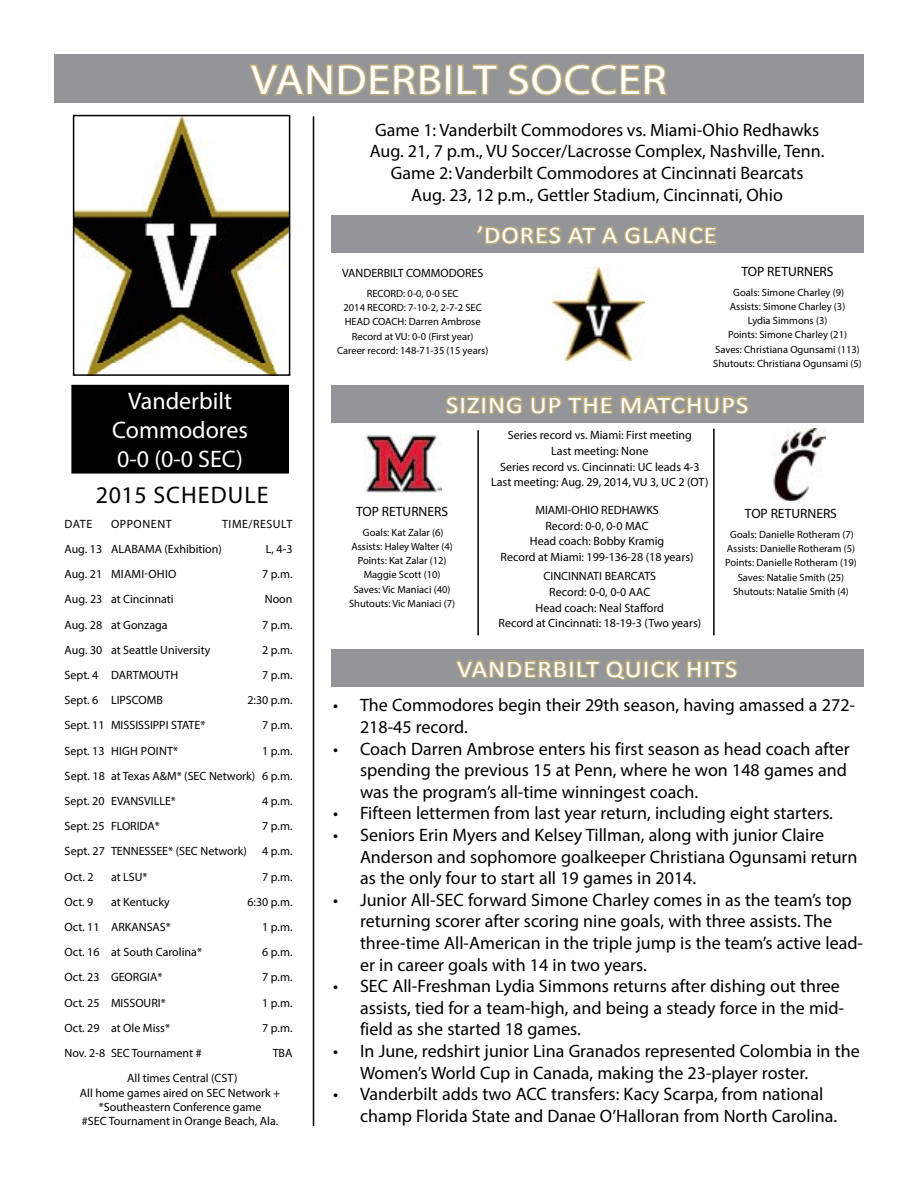
<style>
.page{position:relative;width:918px;height:1188px;background:#fff}
.page>*{position:absolute;margin:0;border:0;box-sizing:border-box;transform-origin:0 0}
.t1{font:42px "Myriad Pro";letter-spacing:.02em;color:#fff;scale:1.1 1}
.t2{font:24px "Calibri";letter-spacing:.04em;color:#fff;scale:1.1 1}
.t3{font:24px/28.8px "Myriad Pro";color:#fff;text-align:center}
.t4{font:24px "Myriad Pro";letter-spacing:.045em;color:#000}
.t5{font:18px/21.6px "Myriad Pro";color:#000}
.t6{font:13.5px "Myriad Pro";color:#000}
.t7{font:12px/14.4px "Myriad Pro";color:#000;text-align:center}
.t8{font:12px "Myriad Pro";letter-spacing:.045em;color:#000}
.t9{font:10.5px/14.2px "Myriad Pro";color:#000;text-align:center}
</style>
<div class="page">
<img style="left:76px;top:118px;width:211px;height:255px">
<div style="left:73px;top:115px;width:217px;height:261px;border:2px solid #000"></div>
<div style="left:72px;top:386px;width:216px;height:87px;background:#000"></div>
<div style="left:71px;top:385px;width:218px;height:89px;border:2px solid #000"></div>
<hr style="left:313px;top:116px;width:1px;height:1010px;background:#000">
<hr style="left:477px;top:430px;width:2px;height:205px;background:#000">
<hr style="left:713px;top:429px;width:2px;height:206px;background:#000">
<div style="left:331px;top:385px;width:533px;height:37px;background:#939598"></div>
<svg style="left:444px;top:395px;width:307px;height:28px"></svg>
<img style="left:773px;top:428px;width:52px;height:73px">
<img style="left:363px;top:435px;width:78px;height:58px">
<div style="left:331px;top:649px;width:533px;height:37px;background:#939598"></div>
<svg style="left:453px;top:660px;width:287px;height:27px"></svg>
<img style="left:552px;top:268px;width:92px;height:93px">
<div style="left:331px;top:215px;width:533px;height:38px;background:#939598"></div>
<svg style="left:476px;top:225px;width:241px;height:20px"></svg>
<div style="left:54px;top:54px;width:810px;height:48px;background:#939598"></div>
<svg style="left:249px;top:64px;width:193px;height:32px"></svg>
<div style="left:445px;top:64px;width:7px;height:31px;border:3px solid #b9a879"></div>
<svg style="left:457px;top:63px;width:211px;height:33px"></svg>
<h1 class="t1" style="left:251px;top:54px;width:379px">vanderbilt SOCCER</h1>
<p class="t5" style="left:370px;top:119px;width:456px;text-align:center">Game 1: Vanderbilt Commodores vs. Miami-Ohio Redhawks Aug. 21, 7 p.m., VU Soccer/Lacrosse Complex, Nashville, Tenn.<br>Game 2: Vanderbilt Commodores at Cincinnati Bearcats<br>Aug. 23, 12 p.m., Gettler Stadium, Cincinnati, Ohio</p>
<h2 class="t2" style="left:477px;top:220px;width:219px">’DORES AT A GLANCE</h2>
<h2 class="t3" style="left:112px;top:387px;width:137px">Vanderbilt<br>Commodores<br>0-0 (0-0 SEC)</h2>
<h2 class="t4" style="left:96px;top:480px;width:172px">2015 schedule</h2>
<p class="t7" style="left:65px;top:516px;width:26px">Date</p>
<p class="t8" style="left:111px;top:516px;width:91px">Opponent T</p>
<p class="t7" style="left:229px;top:516px;width:65px">ime/Result</p>
<p class="t7" style="left:65px;top:542px;width:46px">Aug. 13 ALA</p>
<p class="t7" style="left:131px;top:542px;width:16px">BAMA</p>
<p class="t7" style="left:165px;top:542px;width:84px">(Exhibition) L</p>
<p class="t7" style="left:271px;top:542px;width:23px">, 4-3</p>
<p class="t7" style="left:65px;top:567px;width:46px">Aug. 21 MIAMI</p>
<p class="t7" style="left:145px;top:567px;width:33px">-OHIO</p>
<p class="t7" style="left:262px;top:567px;width:32px">7 p.m.</p>
<p class="t7" style="left:65px;top:592px;width:111px">Aug. 23 at Cincinnati</p>
<p class="t7" style="left:265px;top:592px;width:29px">Noon</p>
<p class="t7" style="left:65px;top:617px;width:105px">Aug. 28 at Gonzaga</p>
<p class="t7" style="left:262px;top:617px;width:32px">7 p.m.</p>
<p class="t7" style="left:65px;top:642px;width:147px">Aug. 30 at Seattle University</p>
<p class="t7" style="left:262px;top:642px;width:32px">2 p.m.</p>
<p class="t7" style="left:65px;top:668px;width:45px">Sept. 4 DA</p>
<p class="t7" style="left:126px;top:668px;width:37px">RTMOUTH</p>
<p class="t7" style="left:262px;top:668px;width:32px">7 p.m.</p>
<p class="t7" style="left:65px;top:693px;width:44px">Sept. 6 LIP</p>
<p class="t7" style="left:126px;top:693px;width:39px">SCOMB</p>
<p class="t7" style="left:247px;top:693px;width:47px">2:30 p.m.</p>
<p class="t7" style="left:65px;top:718px;width:91px">Sept. 11 MISSISSIPPI</p>
<p class="t7" style="left:171px;top:718px;width:36px">STATE*</p>
<p class="t7" style="left:262px;top:718px;width:32px">7 p.m.</p>
<p class="t7" style="left:65px;top:743px;width:115px">Sept. 13 HIGH POINT*</p>
<p class="t7" style="left:65px;top:738px;width:230px;line-height:25.2px;text-align:justify;text-indent:198px">1 p.m.<br>Sept. 18 at Texas A&amp;M* (SEC Network) 6 p.m.<br>Sept. 20 EVAN SVILLE*</p>
<p class="t7" style="left:262px;top:794px;width:32px">4 p.m.</p>
<p class="t7" style="left:65px;top:819px;width:97px">Sept. 25 FLORIDA*</p>
<p class="t7" style="left:262px;top:819px;width:32px">7 p.m.</p>
<p class="t7" style="left:65px;top:844px;width:184px">Sept. 27 TENN ESSEE* (SEC Network)</p>
<p class="t7" style="left:262px;top:844px;width:32px">4 p.m.</p>
<p class="t7" style="left:65px;top:869px;width:31px">Oct. 2</p>
<p class="t7" style="left:111px;top:869px;width:38px">at LSU*</p>
<p class="t7" style="left:262px;top:869px;width:32px">7 p.m.</p>
<p class="t7" style="left:65px;top:894px;width:30px">Oct. 9</p>
<p class="t7" style="left:111px;top:894px;width:60px">at Kentucky</p>
<p class="t7" style="left:247px;top:894px;width:47px">6:30 p.m.</p>
<p class="t7" style="left:65px;top:920px;width:108px">Oct. 11 ARKAN SAS*</p>
<p class="t7" style="left:262px;top:920px;width:32px">1 p.m.</p>
<p class="t7" style="left:65px;top:945px;width:139px">Oct. 16 at South Carolina*</p>
<p class="t7" style="left:262px;top:945px;width:32px">6 p.m.</p>
<p class="t7" style="left:65px;top:970px;width:99px">Oct. 23 GEORGIA*</p>
<p class="t7" style="left:262px;top:970px;width:32px">7 p.m.</p>
<p class="t7" style="left:65px;top:995px;width:103px">Oct. 25 MISSOURI*</p>
<p class="t7" style="left:262px;top:995px;width:32px">1 p.m.</p>
<p class="t7" style="left:65px;top:1020px;width:107px">Oct. 29 at Ole Miss*</p>
<p class="t7" style="left:262px;top:1020px;width:32px">7 p.m.</p>
<p class="t7" style="left:65px;top:1046px;width:139px">Nov. 2-8 SEC Tournament #</p>
<p class="t7" style="left:273px;top:1046px;width:21px">TBA</p>
<p class="t7" style="left:80px;top:1071px;width:202px">All times Central (CST)<br>All home games aired on SEC Network + *Southeastern Conference game<br>#SEC Tournament in Orange Beach, Ala.</p>
<p class="t7" style="left:342px;top:266px;width:15px">VAND</p>
<p class="t7" style="left:371px;top:266px;width:113px">ERBILT COMMODORES</p>
<p class="t9" style="left:337px;top:286px;width:153px">RECORD: 0-0, 0-0 SEC<br>2014 RECORD: 7-10-2, 2-7-2 SEC<br>HEAD COACH: Darren Ambrose<br>Record at VU: 0-0 (First year)<br>Career record: 148-71-35 (15 years)</p>
<p class="t6" style="left:742px;top:263px;width:93px">TOP RETU RNERS</p>
<p class="t9" style="left:713px;top:285px;width:150px">Goals: Simone Charley (9)<br>Assists: Simone Charley (3)<br>Lydia Simmons (3)<br>Points: Simone Charley (21)<br>Saves: Christiana Ogunsami (113)<br>Shutouts: Christiana Ogunsami (5)</p>
<h2 class="t2" style="left:446px;top:389px;width:274px">SIZING UP THE MATCHUPS</h2>
<p class="t7" style="left:491px;top:427px;width:219px;line-height:15.8px">Series record vs. Miami: First meeting<br>Last meeting: None<br>Series record vs. Cincinnati: UC leads 4-3<br>Last meeting: Aug. 29, 2014, VU 3, UC 2 (OT)</p>
<p class="t7" style="left:535px;top:502px;width:8px">MIAMI</p>
<p class="t7" style="left:568px;top:502px;width:55px">-OHIO REDHA</p>
<p class="t7" style="left:636px;top:502px;width:24px">WKS</p>
<p class="t7" style="left:545px;top:518px;width:105px">Record: 0-0, 0-0 MAC</p>
<p class="t7" style="left:530px;top:534px;width:136px">Head coach: Bobby Kramig</p>
<p class="t7" style="left:501px;top:550px;width:194px">Record at Miami: 199-136-28 (18 years)</p>
<p class="t7" style="left:544px;top:569px;width:32px">CINCINNATI</p>
<p class="t7" style="left:605px;top:569px;width:53px">BEARCATS</p>
<p class="t7" style="left:549px;top:584px;width:103px">Record: 0-0, 0-0 AAC</p>
<p class="t7" style="left:536px;top:600px;width:130px">Head coach: Neal Stafford</p>
<p class="t7" style="left:499px;top:616px;width:204px">Record at Cincinnati: 18-19-3 (Two years)</p>
<p class="t6" style="left:356px;top:503px;width:93px">TOP RETU RNERS</p>
<p class="t9" style="left:349px;top:525px;width:108px">Goals: Kat Zalar (6)<br>Assists: Haley Walter (4)<br>Points: Kat Zalar (12)<br>Maggie Scott (10)<br>Saves: Vic Maniaci (40)<br>Shutouts: Vic Maniaci (7)</p>
<p class="t6" style="left:745px;top:505px;width:93px">TOP RETU RNERS</p>
<p class="t9" style="left:725px;top:527px;width:133px">Goals: Danielle Rotheram (7)<br>Assists: Danielle Rotheram (5)<br>Points: Danielle Rotheram (19)<br>Saves: Natalie Smith (25)<br>Shutouts: Natalie Smith (4)</p>
<h2 class="t2" style="left:457px;top:654px;width:256px">VAN DERBI LT QUICK HITS</h2>
<p class="t5" style="left:360px;top:694px;width:497px;text-indent:-27px">• The Commodores begin their 29th season, having amassed a 272-<br>218-45 record.</p>
<p class="t5" style="left:360px;top:737px;width:491px;text-indent:-27px">• Coach Darren Ambrose enters his first season as head coach after spending the previous 15 at Penn, where he won 148 games and was the program’s all-time winningest coach.</p>
<p class="t5" style="left:333px;top:802px;width:501px">• Fifteen lettermen from last year return, including eight starters.</p>
<p class="t5" style="left:360px;top:824px;width:499px;text-indent:-27px">• Seniors Erin Myers and Kelsey Tillman, along with junior Claire<br>Anderson and sophomore goalkeeper Christiana Ogunsami return as the only four to start all 19 games in 2014.</p>
<p class="t5" style="left:360px;top:889px;width:505px;text-indent:-27px">• Junior All-SEC forward Simone Charley comes in as the team’s top returning scorer after scoring nine goals, with three assists. The three-time All-American in the triple jump is the team’s active lead&shy;er in career goals with 14 in two years.</p>
<p class="t5" style="left:360px;top:975px;width:486px;text-indent:-27px">• SEC All-Freshman Lydia Simmons returns after dishing out three assists, tied for a team-high, and being a steady force in the mid&shy;field as she started 18 games.</p>
<p class="t5" style="left:360px;top:1040px;width:501px;text-indent:-27px">• I n June, redshirt junior Lina Granados represented Colombia in the<br>Women’s World Cup in Canada, making the 23-player roster.</p>
<p class="t5" style="left:360px;top:1083px;width:479px;text-indent:-27px">• Vanderbilt adds two ACC transfers: Kacy Scarpa, from national champ Florida State and Danae O’Halloran from North Carolina.</p>
</div>
